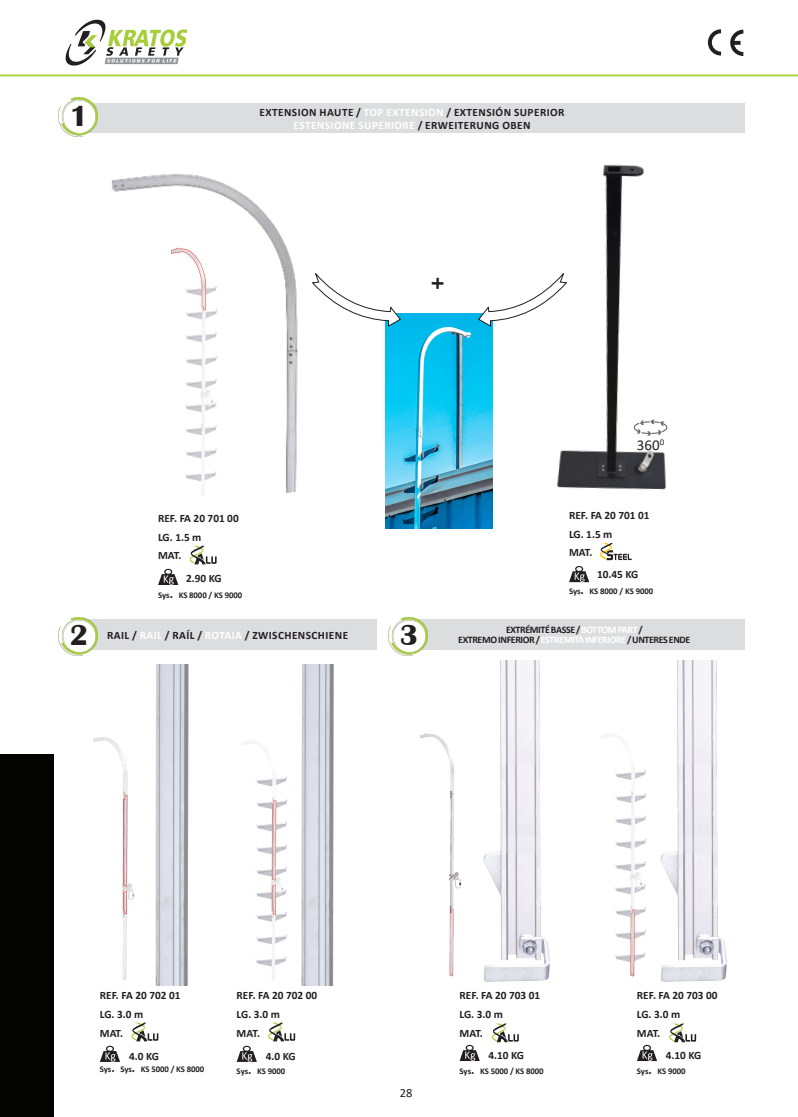
<style>
.page{position:relative;width:798px;height:1117px;background:#fff}
.page>*{position:absolute;margin:0;border:0;box-sizing:border-box;transform-origin:0 0}
.t1{font:700 30px "Britannic";color:#231f20}
.t2{font:15px "Calibri";color:#231f20}
.t3{font:12.5px "Calibri";color:#231f20}
.t4{font:700 11.25px/12.5px "Calibri";letter-spacing:.04em;color:#231f20;text-align:center}
.t5{font:700 11.25px/18.8px "Calibri";color:#231f20}
.t6{font:700 10px/10px "Calibri";letter-spacing:-.04em;color:#231f20;text-align:center}
.t7{font:700 8.75px "Calibri";letter-spacing:-.01em;color:#231f20}
.s1{color:#fff}
.s2{font-size:12.5px}
</style>
<div class="page">
<hr style="left:0;top:75px;width:797px;height:1px;background:#a6ce3b">
<svg style="left:65px;top:19px;width:122px;height:47px"></svg>
<svg style="left:707px;top:29px;width:36px;height:27px"></svg>
<div style="left:0;top:754px;width:53px;height:362px;background:#040503"></div>
<img style="left:112px;top:173px;width:186px;height:320px">
<img style="left:557px;top:164px;width:111px;height:326px">
<img style="left:155px;top:664px;width:34px;height:321px">
<img style="left:301px;top:664px;width:33px;height:321px">
<img style="left:660px;top:660px;width:67px;height:321px">
<img style="left:483px;top:660px;width:67px;height:321px">
<div style="left:79px;top:104px;width:665px;height:29px;background:#dcdddf"></div>
<div style="left:79px;top:619px;width:297px;height:30px;background:#dcdddf"></div>
<div style="left:403px;top:619px;width:341px;height:30px;background:#dcdddf"></div>
<svg style="left:158px;top:568px;width:20px;height:17px"></svg>
<svg style="left:190px;top:545px;width:26px;height:19px"></svg>
<svg style="left:569px;top:566px;width:20px;height:16px"></svg>
<svg style="left:100px;top:1045px;width:20px;height:16px"></svg>
<svg style="left:131px;top:1022px;width:27px;height:18px"></svg>
<svg style="left:237px;top:1045px;width:20px;height:16px"></svg>
<svg style="left:268px;top:1022px;width:27px;height:18px"></svg>
<svg style="left:637px;top:1044px;width:20px;height:16px"></svg>
<svg style="left:669px;top:1023px;width:27px;height:18px"></svg>
<svg style="left:460px;top:1044px;width:19px;height:16px"></svg>
<svg style="left:492px;top:1023px;width:26px;height:18px"></svg>
<img style="left:169px;top:245px;width:56px;height:250px">
<img style="left:602px;top:735px;width:45px;height:242px">
<img style="left:420px;top:733px;width:41px;height:244px">
<img style="left:93px;top:737px;width:42px;height:243px">
<img style="left:242px;top:741px;width:46px;height:239px">
<svg style="left:599px;top:543px;width:32px;height:17px"></svg>
<img style="left:385px;top:313px;width:108px;height:216px">
<img style="left:59px;top:98px;width:38px;height:39px">
<img style="left:58px;top:617px;width:39px;height:38px">
<img style="left:388px;top:617px;width:39px;height:38px">
<svg style="left:311px;top:273px;width:90px;height:54px"></svg>
<svg style="left:477px;top:269px;width:91px;height:58px"></svg>
<svg style="left:633px;top:419px;width:34px;height:16px"></svg>
<h1 class="t1" style="left:70px;top:99px;width:20px">1</h1>
<p class="t4" style="left:259px;top:106px;width:306px">EXTENSION HAUTE / <span class="s1">TOP EXTENSION</span> / EXTENSIÓN SUPERIOR<br><span class="s1">ESTENSIONE SUPERIORE</span> / ERWEITERUNG OBEN</p>
<p class="t5" style="left:158px;top:508px;width:82px">REF. FA 20 701 00<br>LG. 1.5 m<br>MAT.</p>
<p class="t4" style="left:186px;top:571px;width:37px">2.90 KG</p>
<p class="t7" style="left:158px;top:588px;width:86px">Sys<span class="s2">.</span> KS 8000 / KS 9000</p>
<h2 class="t2" style="left:636px;top:434px;width:29px">360<sup>0</sup></h2>
<p class="t5" style="left:568px;top:505px;width:82px">REF. FA 20 701 01<br>LG. 1.5 m<br>MAT.</p>
<p class="t4" style="left:597px;top:567px;width:43px">10.45 KG</p>
<p class="t7" style="left:568px;top:584px;width:86px">Sys<span class="s2">.</span> KS 8000 / KS 9000</p>
<p class="t4" style="left:107px;top:628px;width:242px">RAIL / <span class="s1">RAIL</span> / RAÍL / <span class="s1">ROTAIA</span> / ZWISCHENSCHIENE</p>
<p class="t6" style="left:458px;top:624px;width:233px">EXTRÉMITÉ BASSE / <span class="s1">BOTTOM PART</span> /<br>EXTREMO INFERIOR / <span class="s1">ESTREMITÀ INFERIORE</span> / UNTERES ENDE</p>
<h1 class="t1" style="left:70px;top:618px;width:20px">2</h1>
<h1 class="t1" style="left:399px;top:618px;width:20px">3</h1>
<p class="t5" style="left:100px;top:985px;width:82px">REF. FA 20 702 01<br>LG. 3.0 m<br>MAT.</p>
<p class="t4" style="left:129px;top:1049px;width:31px">4.0 KG</p>
<p class="t7" style="left:100px;top:1062px;width:106px">Sys<span class="s2">.</span> Sys<span class="s2">.</span> KS 5000 / KS 8000</p>
<p class="t5" style="left:236px;top:985px;width:82px">REF. FA 20 702 00<br>LG. 3.0 m<br>MAT.</p>
<p class="t4" style="left:266px;top:1049px;width:31px">4.0 KG</p>
<p class="t7" style="left:236px;top:1064px;width:50px">Sys<span class="s2">.</span> KS 9000</p>
<p class="t3" style="left:399px;top:1084px;width:14px">28</p>
<p class="t5" style="left:459px;top:985px;width:82px">REF. FA 20 703 01<br>LG. 3.0 m<br>MAT.</p>
<p class="t4" style="left:488px;top:1048px;width:37px">4.10 KG</p>
<p class="t7" style="left:459px;top:1064px;width:86px">Sys<span class="s2">.</span> KS 5000 / KS 8000</p>
<p class="t5" style="left:636px;top:985px;width:82px">REF. FA 20 703 00<br>LG. 3.0 m<br>MAT.</p>
<p class="t4" style="left:665px;top:1048px;width:37px">4.10 KG</p>
<p class="t7" style="left:636px;top:1064px;width:50px">Sys<span class="s2">.</span> KS 9000</p>
</div>
